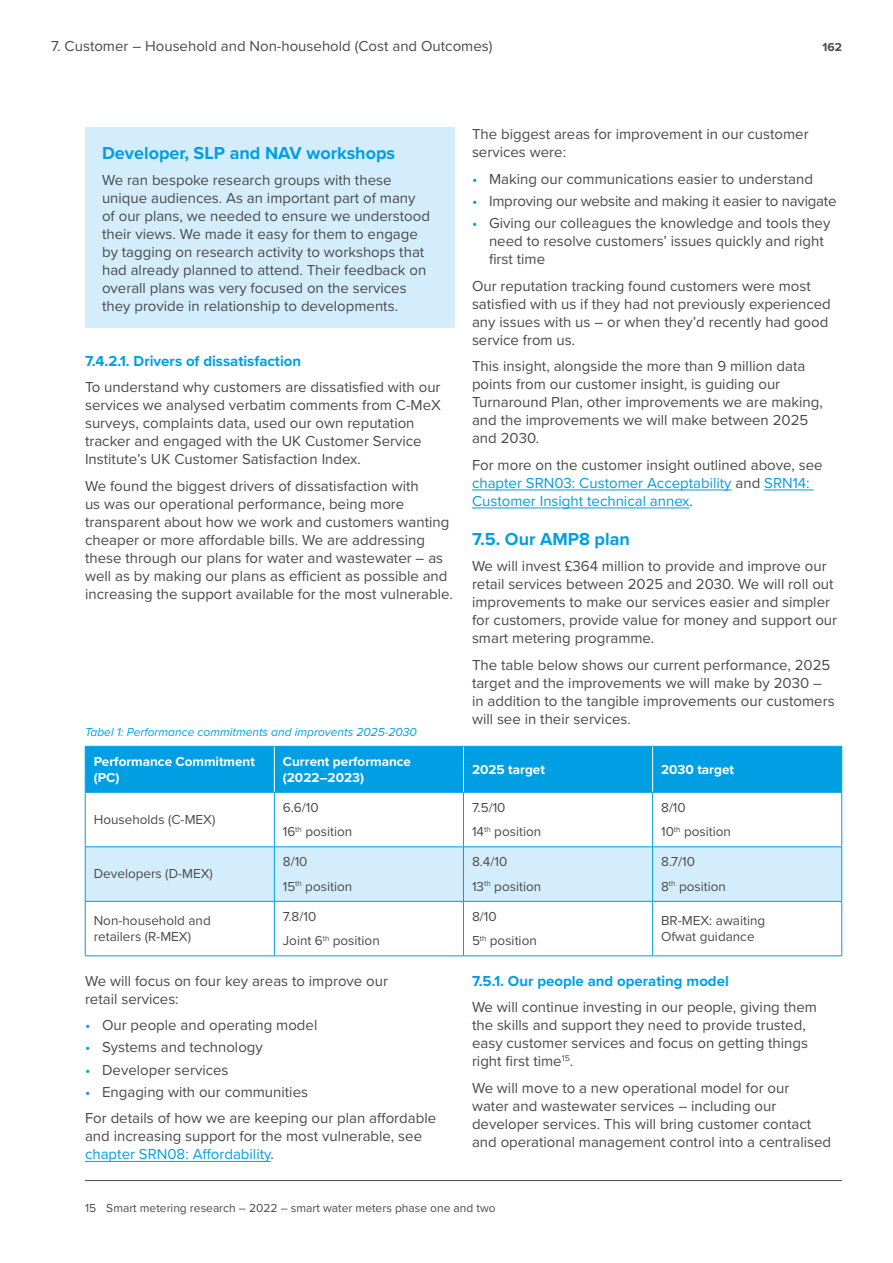
<style>
.page{position:relative;width:893px;height:1263px;background:#fff}
.page>*{position:absolute;margin:0;border:0;box-sizing:border-box;transform-origin:0 0}
.t1{font:700 18px "Proxima Nova";color:#009fe3}
.t2{font:15px/18px "Proxima Nova";color:#4a4a49}
.t3{font:15px/18px "Proxima Nova";color:#009fe3}
.t4{font:700 15px "Proxima Nova";color:#009fe3}
.t5{font:13.5px/24.8px "Proxima Nova";color:#4a4a49}
.t6{font:700 13.5px/16.2px "Proxima Nova";color:#fff}
.t7{font:12px "Proxima Nova";color:#4a4a49}
.t8{font:italic 12px "Proxima Nova";color:#009fe3}
.t9{font:700 12px "Proxima Nova";color:#4a4a49}
.s1{color:#009fe3}
.s2{color:#4a4a49}
</style>
<div class="page">
<hr style="left:472px;top:490px;width:260px;height:1px;background:#009fe3">
<hr style="left:764px;top:490px;width:49px;height:1px;background:#009fe3">
<hr style="left:472px;top:508px;width:218px;height:1px;background:#009fe3">
<div style="left:85px;top:128px;width:370px;height:200px;background:#d4edfc"></div>
<div style="left:86px;top:747px;width:755px;height:45px;background:#009fe3"></div>
<div style="left:86px;top:847px;width:755px;height:54px;background:#d4edfc"></div>
<hr style="left:274px;top:746px;width:1px;height:46px;background:#fff">
<hr style="left:463px;top:746px;width:1px;height:46px;background:#fff">
<hr style="left:652px;top:746px;width:1px;height:46px;background:#fff">
<hr style="left:85px;top:792px;width:1px;height:55px;background:#009fe3">
<hr style="left:274px;top:792px;width:1px;height:55px;background:#009fe3">
<hr style="left:463px;top:792px;width:1px;height:55px;background:#009fe3">
<hr style="left:652px;top:792px;width:1px;height:55px;background:#009fe3">
<hr style="left:841px;top:792px;width:1px;height:55px;background:#009fe3">
<hr style="left:85px;top:846px;width:189px;height:1px;background:#009fe3">
<hr style="left:85px;top:847px;width:1px;height:54px;background:#009fe3">
<hr style="left:274px;top:846px;width:189px;height:1px;background:#009fe3">
<hr style="left:274px;top:847px;width:1px;height:54px;background:#009fe3">
<hr style="left:463px;top:846px;width:190px;height:1px;background:#009fe3">
<hr style="left:463px;top:847px;width:1px;height:54px;background:#009fe3">
<hr style="left:653px;top:846px;width:189px;height:1px;background:#009fe3">
<hr style="left:652px;top:847px;width:1px;height:54px;background:#009fe3">
<hr style="left:841px;top:847px;width:1px;height:54px;background:#009fe3">
<hr style="left:85px;top:901px;width:189px;height:1px;background:#009fe3">
<hr style="left:85px;top:901px;width:1px;height:55px;background:#009fe3">
<hr style="left:274px;top:901px;width:189px;height:1px;background:#009fe3">
<hr style="left:274px;top:901px;width:1px;height:55px;background:#009fe3">
<hr style="left:463px;top:901px;width:190px;height:1px;background:#009fe3">
<hr style="left:463px;top:901px;width:1px;height:55px;background:#009fe3">
<hr style="left:653px;top:901px;width:189px;height:1px;background:#009fe3">
<hr style="left:652px;top:901px;width:1px;height:55px;background:#009fe3">
<hr style="left:841px;top:901px;width:1px;height:55px;background:#009fe3">
<hr style="left:85px;top:955px;width:189px;height:1px;background:#009fe3">
<hr style="left:274px;top:955px;width:189px;height:1px;background:#009fe3">
<hr style="left:463px;top:955px;width:190px;height:1px;background:#009fe3">
<hr style="left:653px;top:955px;width:189px;height:1px;background:#009fe3">
<hr style="left:85px;top:746px;width:189px;height:1px;background:#009fe3">
<hr style="left:85px;top:746px;width:1px;height:46px;background:#009fe3">
<hr style="left:274px;top:746px;width:189px;height:1px;background:#009fe3">
<hr style="left:463px;top:746px;width:190px;height:1px;background:#009fe3">
<hr style="left:653px;top:746px;width:189px;height:1px;background:#009fe3">
<hr style="left:841px;top:746px;width:1px;height:46px;background:#009fe3">
<hr style="left:85px;top:792px;width:189px;height:1px;background:#009fe3">
<hr style="left:274px;top:792px;width:189px;height:1px;background:#009fe3">
<hr style="left:463px;top:792px;width:190px;height:1px;background:#009fe3">
<hr style="left:653px;top:792px;width:189px;height:1px;background:#009fe3">
<hr style="left:85px;top:1161px;width:186px;height:1px;background:#009fe3">
<hr style="left:85px;top:1180px;width:757px;height:1px;background:#4a4a49">
<p class="t2" style="left:51px;top:36px;width:443px">7. Customer – Household and Non-household (Cost and Outcomes)</p>
<p class="t9" style="left:822px;top:38px;width:21px">162</p>
<p class="t1" style="left:102px;top:139px;width:295px">Developer, SLP and NAV workshops</p>
<p class="t2" style="left:102px;top:171px;width:329px">We ran bespoke research groups with these unique audiences. As an important part of many of our plans, we needed to ensure we understood their views. We made it easy for them to engage by tagging on research activity to workshops that had already planned to attend. Their feedback on overall plans was very focused on the services they provide in relationship to developments.</p>
<p class="t4" style="left:85px;top:349px;width:218px">7.4.2.1. Drivers of dissatisfaction</p>
<p class="t2" style="left:85px;top:378px;width:357px">To understand why customers are dissatisfied with our services we analysed verbatim comments from C-MeX surveys, complaints data, used our own reputation tracker and engaged with the UK Customer Service Institute’s UK Customer Satisfaction Index.</p>
<p class="t2" style="left:85px;top:476px;width:369px">We found the biggest drivers of dissatisfaction with<br>us was our operational performance, being more transparent about how we work and customers wanting cheaper or more affordable bills. We are addressing these through our plans for water and wastewater – as well as by making our plans as efficient as possible and increasing the support available for the most vulnerable.</p>
<p class="t2" style="left:472px;top:125px;width:338px">The biggest areas for improvement in our customer services were:</p>
<p class="t2" style="left:472px;top:169px;width:343px"><span class="s1">•</span> Making our communications easier to understand</p>
<p class="t2" style="left:472px;top:192px;width:366px"><span class="s1">•</span> Improving our website and making it easier to navigate</p>
<p class="t2" style="left:489px;top:214px;width:343px;text-indent:-17px"><span class="s1">•</span> Giving our colleagues the knowledge and tools they need to resolve customers’ issues quickly and right first time</p>
<p class="t2" style="left:472px;top:276px;width:360px">Our reputation tracking found customers were most satisfied with us if they had not previously experienced any issues with us – or when they’d recently had good service from us.</p>
<p class="t2" style="left:472px;top:357px;width:352px">This insight, alongside the more than 9 million data points from our customer insight, is guiding our Turnaround Plan, other improvements we are making, and the improvements we will make between 2025 and 2030.</p>
<p class="t3" style="left:472px;top:455px;width:352px"><span class="s2">For more on the customer insight outlined above, see </span>chapter SRN03: Customer Acceptability <span class="s2">and</span> SRN14:<br>Customer Insight technical annex<span class="s2">.</span></p>
<p class="t1" style="left:472px;top:525px;width:159px">7.5. Our AMP8 plan</p>
<p class="t2" style="left:472px;top:556px;width:367px">We will invest £364 million to provide and improve our retail services between 2025 and 2030. We will roll out improvements to make our services easier and simpler for customers, provide value for money and support our smart metering programme.</p>
<p class="t2" style="left:472px;top:655px;width:364px">The table below shows our current performance, 2025 target and the improvements we will make by 2030 – in addition to the tangible improvements our customers will see in their services.</p>
<p class="t8" style="left:85px;top:723px;width:333px">Tabel 1: Performance commitments and improvents 2025-2030</p>
<p class="t6" style="left:94px;top:753px;width:163px">Performance Commitment (PC)</p>
<p class="t6" style="left:283px;top:753px;width:130px">Current performance (2022–2023)</p>
<p class="t6" style="left:472px;top:761px;width:74px">2025 target</p>
<p class="t6" style="left:661px;top:761px;width:74px">2030 target</p>
<p class="t5" style="left:94px;top:806px;width:123px">Households (C-MEX)</p>
<p class="t5" style="left:283px;top:794px;width:71px">6.6/10<br>16<sup>th</sup> position</p>
<p class="t5" style="left:472px;top:794px;width:71px">7.5/10<br>14<sup>th</sup> position</p>
<p class="t5" style="left:661px;top:794px;width:71px">8/10<br>10<sup>th</sup> position</p>
<p class="t5" style="left:94px;top:861px;width:121px">Developers (D-MEX)</p>
<p class="t5" style="left:283px;top:848px;width:71px">8/10<br>15<sup>th</sup> position</p>
<p class="t5" style="left:472px;top:848px;width:71px">8.4/10<br>13<sup>th</sup> position</p>
<p class="t5" style="left:661px;top:848px;width:66px">8.7/10<br>8<sup>th</sup> position</p>
<p class="t5" style="left:94px;top:911px;width:119px;line-height:16.2px">Non-household and retailers (R-MEX)</p>
<p class="t5" style="left:283px;top:903px;width:98px">7.8/10<br>Joint 6<sup>th</sup> position</p>
<p class="t5" style="left:472px;top:903px;width:66px">8/10<br>5<sup>th</sup> position</p>
<p class="t5" style="left:661px;top:911px;width:106px;line-height:16.2px">BR-MEX: awaiting<br>Ofwat guidance</p>
<p class="t2" style="left:85px;top:971px;width:304px">We will focus on four key areas to improve our retail services:</p>
<p class="t2" style="left:85px;top:1015px;width:234px"><span class="s1">•</span> Our people and operating model</p>
<p class="t2" style="left:85px;top:1038px;width:179px"><span class="s1">•</span> Systems and technology</p>
<p class="t2" style="left:85px;top:1060px;width:145px"><span class="s1">•</span> Developer services</p>
<p class="t2" style="left:85px;top:1078px;width:353px;line-height:26.5px"><span class="s1">•</span> Engaging with our communities<br>For details of how we are keeping our plan affordable</p>
<p class="t2" style="left:85px;top:1127px;width:339px">and increasing support for the most vulnerable, see <span class="s1">chapter SRN08: Affordability</span>.</p>
<p class="t4" style="left:472px;top:969px;width:258px">7.5.1. Our people and operating model</p>
<p class="t2" style="left:472px;top:997px;width:346px">We will continue investing in our people, giving them the skills and support they need to provide trusted, easy customer services and focus on getting things right first time<sup>15</sup>.</p>
<p class="t2" style="left:472px;top:1078px;width:361px">We will move to a new operational model for our<br>water and wastewater services – including our developer services. This will bring customer contact and operational management control into a centralised</p>
<p class="t7" style="left:85px;top:1199px;width:412px">15 Smart metering research – 2022 – smart water meters phase one and two</p>
</div>
